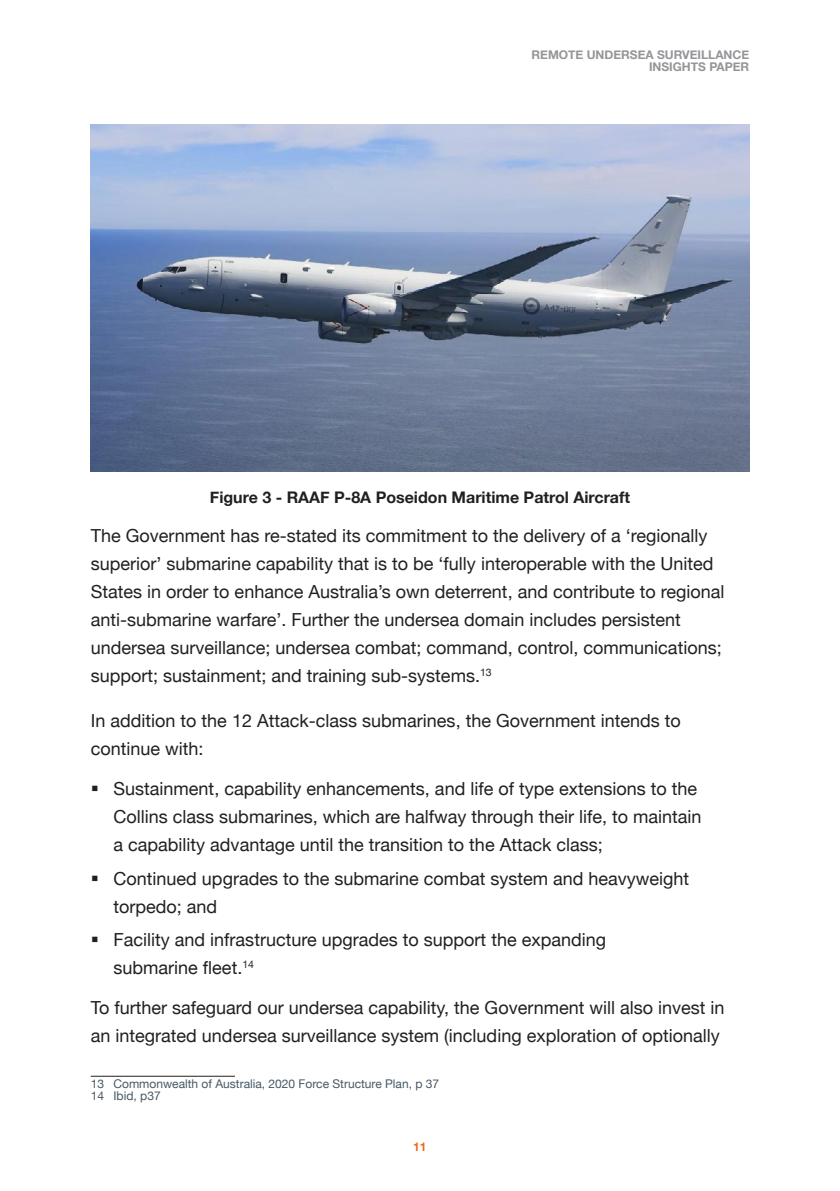
<style>
.page{position:relative;width:840px;height:1191px;background:#fff}
.page>*{position:absolute;margin:0;border:0;box-sizing:border-box;transform-origin:0 0}
.Body_Copy{font:18px/28px "Helvetica Neue";color:#231f20}
.t1{font:700 16px "Helvetica Neue";color:#231f20}
.In-Text_References{font:12px "Helvetica Neue";color:#475865}
.t2{font:700 12px/12px "Helvetica Neue";color:#939598;text-align:right}
.t3{font:700 12px "Helvetica Neue";color:#ea6d1f}
</style>
<div class="page">
<img style="left:91px;top:125px;width:657px;height:346px">
<hr style="left:91px;top:1076px;width:144px;height:1px;background:#231f20">
<p class="t2" style="left:531px;top:49px;width:219px">REMOTE UNDERSEA SURVEILLANCE<br>INSIGHTS PAPER</p>
<p class="t1" style="left:210px;top:485px;width:421px">Figure 3 - RAAF P-8A Poseidon Maritime Patrol Aircraft</p>
<p class="Body_Copy" style="left:91px;top:523px;width:635px">The Government has re-stated its commitment to the delivery of a ‘regionally superior’ submarine capability that is to be ‘fully interoperable with the United States in order to enhance Australia’s own deterrent, and contribute to regional anti-submarine warfare’. Further the undersea domain includes persistent undersea surveillance; undersea combat; command, control, communications; support; sustainment; and training sub-systems.<sup>13</sup></p>
<p class="Body_Copy" style="left:91px;top:708px;width:591px">In addition to the 12 Attack-class submarines, the Government intends to continue with:</p>
<p class="Body_Copy" style="left:113px;top:775px;width:589px">Sustainment, capability enhancements, and life of type extensions to the<br>Collins class submarines, which are halfway through their life, to maintain a capability advantage until the transition to the Attack class;</p>
<p class="Body_Copy" style="left:113px;top:865px;width:577px">Continued upgrades to the submarine combat system and heavyweight torpedo; and</p>
<p class="Body_Copy" style="left:113px;top:926px;width:494px">Facility and infrastructure upgrades to support the expanding submarine fleet.<sup>14</sup></p>
<p class="Body_Copy" style="left:91px;top:994px;width:635px">To further safeguard our undersea capability, the Government will also invest in an integrated undersea surveillance system (including exploration of optionally</p>
<p class="In-Text_References" style="left:91px;top:1075px;width:350px">13 Commonwealth of Australia, 2020 Force Structure Plan, p 37</p>
<p class="In-Text_References" style="left:91px;top:1087px;width:71px">14 Ibid, p37</p>
<p class="t3" style="left:413px;top:1137px;width:15px">11</p>
</div>
